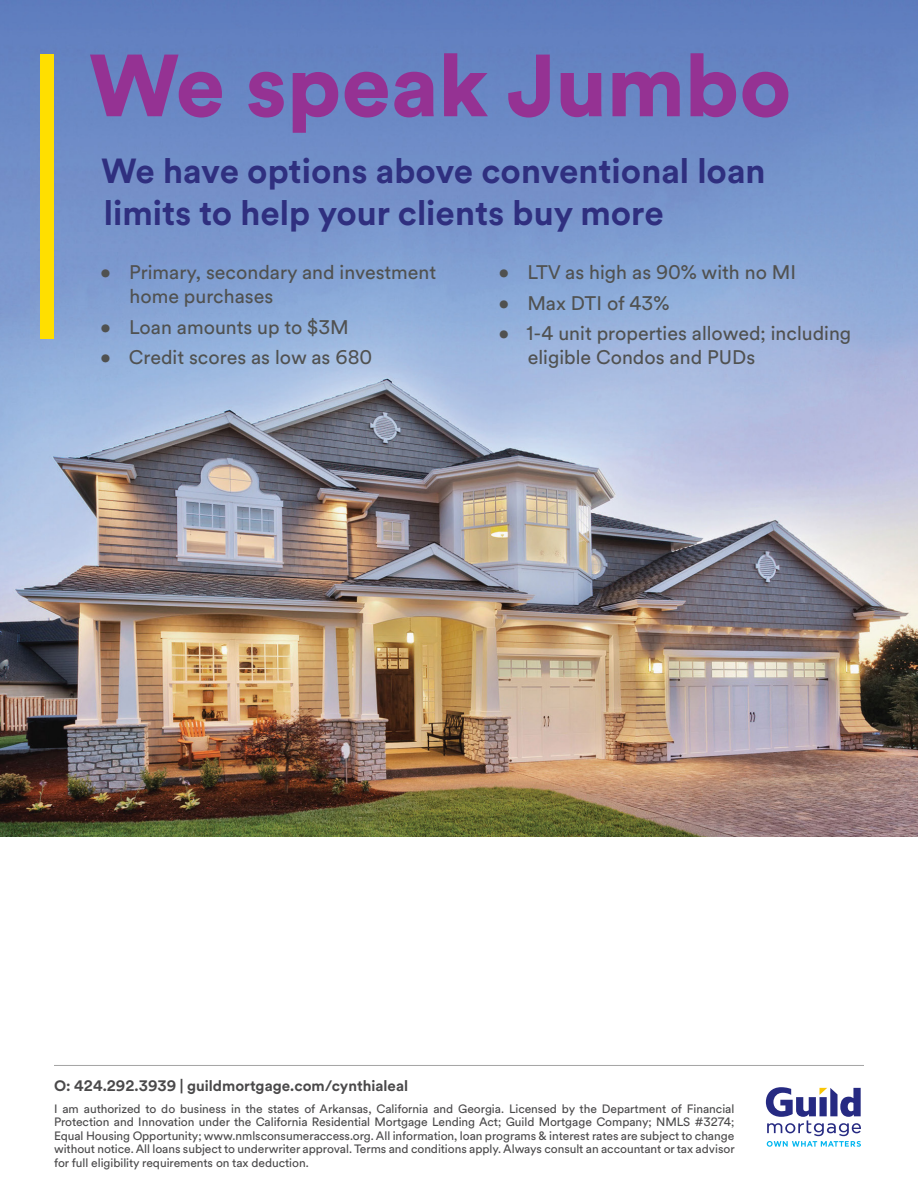
<style>
.page{position:relative;width:918px;height:1188px;background:#fff}
.page>*{position:absolute;margin:0;border:0;box-sizing:border-box;transform-origin:0 0}
.t1{font:900 87px "Guild Circular";color:#953293}
.t2{font:700 34.5px/42px "Guild Circular";color:#2f2f7f}
.t3{font:19.5px/24px "Guild Circular";color:#505150}
.t4{font:700 15px "Guild Circular";color:#4a494a}
.t5{font:12px/13.5px "Guild Circular";letter-spacing:-.005em;color:#4a494a;text-align:justify}
</style>
<div class="page">
<img style="left:0;top:0;width:918px;height:837px">
<div style="left:41px;top:55px;width:13px;height:284px;background:#ffdf00"></div>
<svg style="left:766px;top:1087px;width:95px;height:60px"></svg>
<hr style="left:54px;top:1065px;width:810px;height:1px;background:#a4a4a4">
<h1 class="t1" style="left:88px;top:25px;width:705px">We speak Jumbo</h1>
<h2 class="t2" style="left:101px;top:149px;width:666px">We have options above conventional loan limits to help your clients buy more</h2>
<h3 class="t3" style="left:129px;top:259px;width:308px;text-indent:-29px">• Primary, secondary and investment home purchases</h3>
<h3 class="t3" style="left:100px;top:314px;width:250px">• Loan amounts up to $3M</h3>
<h3 class="t3" style="left:100px;top:345px;width:274px">• Credit scores as low as 680</h3>
<h3 class="t3" style="left:498px;top:259px;width:299px">• LTV as high as 90% with no MI</h3>
<h3 class="t3" style="left:498px;top:290px;width:173px">• Max DTI of 43%</h3>
<h3 class="t3" style="left:528px;top:321px;width:325px;text-indent:-29px">• 1-4 unit properties allowed; including eligible Condos and PUDs</h3>
<p class="t4" style="left:54px;top:1075px;width:356px">O: 424.292.3939 | guildmortgage.com/cynthialeal</p>
<p class="t5" style="left:54px;top:1101px;width:682px">I am authorized to do business in the states of Arkansas, California and Georgia. Licensed by the Department of Financial Protection and Innovation under the California Residential Mortgage Lending Act; Guild Mortgage Company; NMLS #3274; Equal Housing Opportunity; www.nmlsconsumeraccess.org. All information, loan programs &amp; interest rates are subject to change without notice. All loans subject to underwriter approval. Terms and conditions apply. Always consult an accountant or tax advisor for full eligibility requirements on tax deduction.</p>
</div>
